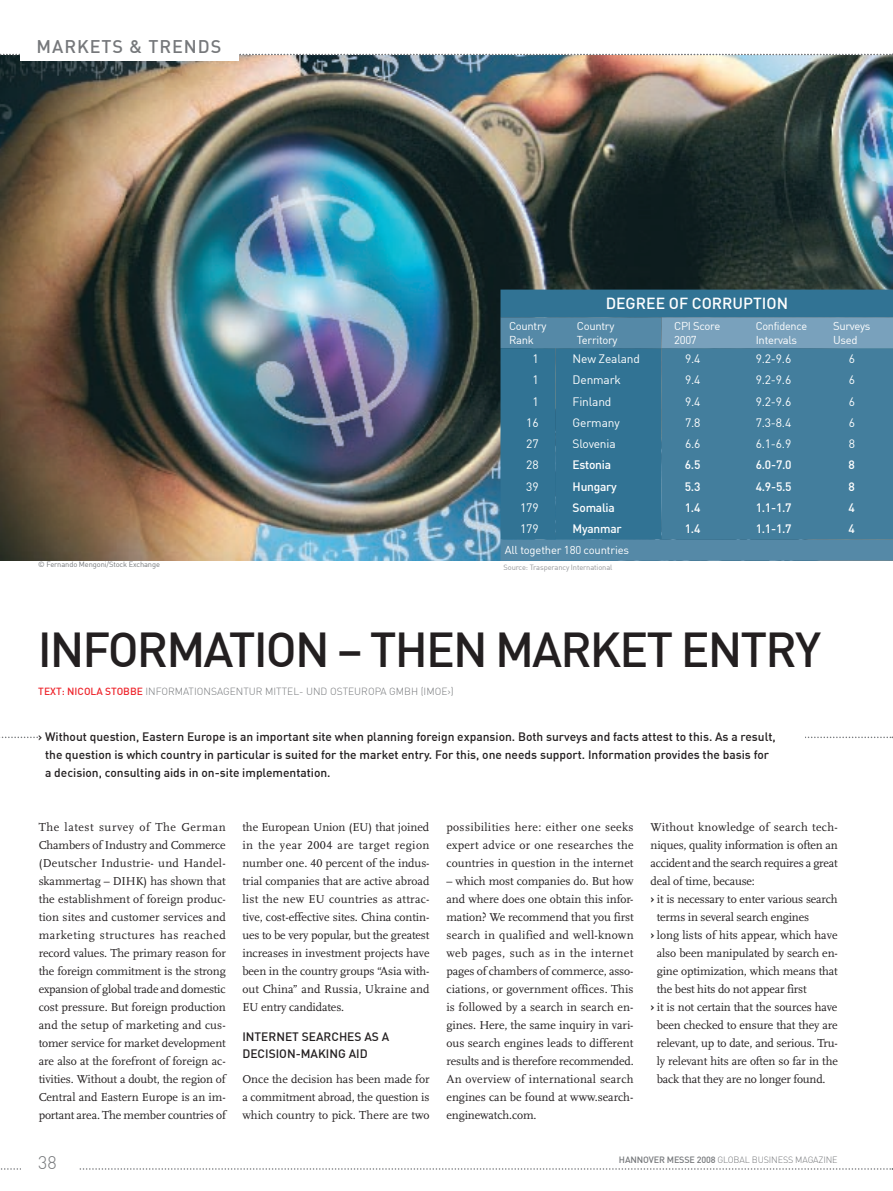
<style>
.page{position:relative;width:893px;height:1191px;background:#fff}
.page>*{position:absolute;margin:0;border:0;box-sizing:border-box;transform-origin:0 0}
.HL{font:500 48px "DIN";letter-spacing:-.04em;color:#231f20}
.t1{font:500 18px "DIN";letter-spacing:.05em;color:#76787b}
.t2{font:300 18px "DIN";color:#76787b}
.t3{font:500 15.75px "DIN";color:#fff}
.Body_en{font:12px/18px "Scala LF";letter-spacing:-.01em;color:#231f20;text-align:justify}
.Highlight{font:500 12px/18px "DIN";color:#231f20}
.Tabelle{font:12px "DIN";letter-spacing:-.015em;color:#fff}
.t4{font:500 12px "DIN";letter-spacing:-.02em;color:#fff}
.ZÜ_DEUTSCH{font:500 12px/17px "DIN";color:#231f20}
.Tabelle-2{font:11.25px/13.5px "DIN";letter-spacing:-.025em;color:#fff}
.Autor{font:300 10.2px "DIN";color:#76787b}
.t5{font:300 9px "DIN";letter-spacing:-.015em;color:#76787b}
.Credit{font:7.5px "DIN";letter-spacing:-.015em;color:#939598}
.Credit-2{font:7.5px "DIN";letter-spacing:-.015em;color:#76787b}
.s1{font-weight:500;color:#ee262d}
.s2{font-family:"DIN";font-weight:500}
.s3{font-weight:500}
</style>
<div class="page">
<svg style="left:1px;top:1168px;width:892px;height:1px"></svg>
<img style="left:0;top:55px;width:893px;height:506px">
<svg style="left:0;top:54px;width:893px;height:1px"></svg>
<svg style="left:0;top:736px;width:893px;height:2px"></svg>
<div style="left:38px;top:725px;width:766px;height:88px;background:#fff"></div>
<div style="left:500px;top:289px;width:393px;height:28px;background:#317394"></div>
<svg style="left:500px;top:317px;width:393px;height:244px;background:#3f7b9b"></svg>
<div style="left:661px;top:317px;width:232px;height:31px;background:#79a1bc"></div>
<div style="left:500px;top:348px;width:56px;height:191px;background:#317394"></div>
<div style="left:661px;top:348px;width:232px;height:191px;background:#437e9d"></div>
<div style="left:20px;top:40px;width:218px;height:20px;background:#fff"></div>
<p class="t1" style="left:37px;top:35px;width:186px">MARKETS &amp; TRENDS</p>
<p class="t3" style="left:606px;top:293px;width:184px">DEGREE OF CORRUPTION</p>
<p class="Tabelle-2" style="left:509px;top:319px;width:39px">Country<br>Rank</p>
<p class="Tabelle-2" style="left:577px;top:319px;width:42px">Country<br>Territory</p>
<p class="Tabelle-2" style="left:674px;top:319px;width:48px">CPI Score<br>2007</p>
<p class="Tabelle-2" style="left:756px;top:319px;width:53px">Confidence<br>Intervals</p>
<p class="Tabelle-2" style="left:833px;top:319px;width:39px">Surveys<br>Used</p>
<p class="Tabelle" style="left:532px;top:351px;width:8px">1</p>
<p class="Tabelle" style="left:573px;top:351px;width:69px">New Zealand</p>
<p class="Tabelle" style="left:685px;top:351px;width:17px">9.4</p>
<p class="Tabelle" style="left:756px;top:351px;width:37px">9.2-9.6</p>
<p class="Tabelle" style="left:849px;top:351px;width:8px">6</p>
<p class="Tabelle" style="left:532px;top:372px;width:8px">1</p>
<p class="Tabelle" style="left:573px;top:372px;width:50px">Denmark</p>
<p class="Tabelle" style="left:685px;top:372px;width:17px">9.4</p>
<p class="Tabelle" style="left:756px;top:372px;width:37px">9.2-9.6</p>
<p class="Tabelle" style="left:849px;top:372px;width:8px">6</p>
<p class="Tabelle" style="left:532px;top:394px;width:8px">1</p>
<p class="Tabelle" style="left:573px;top:394px;width:40px">Finland</p>
<p class="Tabelle" style="left:685px;top:394px;width:17px">9.4</p>
<p class="Tabelle" style="left:756px;top:394px;width:37px">9.2-9.6</p>
<p class="Tabelle" style="left:849px;top:394px;width:8px">6</p>
<p class="Tabelle" style="left:526px;top:415px;width:14px">16</p>
<p class="Tabelle" style="left:573px;top:415px;width:49px">Germany</p>
<p class="Tabelle" style="left:685px;top:415px;width:17px">7.8</p>
<p class="Tabelle" style="left:756px;top:415px;width:37px">7.3-8.4</p>
<p class="Tabelle" style="left:849px;top:415px;width:8px">6</p>
<p class="Tabelle" style="left:526px;top:436px;width:14px">27</p>
<p class="Tabelle" style="left:573px;top:436px;width:45px">Slovenia</p>
<p class="Tabelle" style="left:685px;top:436px;width:17px">6.6</p>
<p class="Tabelle" style="left:756px;top:436px;width:37px">6.1-6.9</p>
<p class="Tabelle" style="left:849px;top:436px;width:8px">8</p>
<p class="Tabelle" style="left:526px;top:457px;width:14px">28</p>
<p class="t4" style="left:573px;top:457px;width:40px">Estonia</p>
<p class="t4" style="left:685px;top:457px;width:17px">6.5</p>
<p class="t4" style="left:756px;top:457px;width:37px">6.0-7.0</p>
<p class="t4" style="left:849px;top:457px;width:8px">8</p>
<p class="Tabelle" style="left:526px;top:479px;width:14px">39</p>
<p class="t4" style="left:573px;top:478px;width:46px">Hungary</p>
<p class="t4" style="left:685px;top:478px;width:17px">5.3</p>
<p class="t4" style="left:756px;top:478px;width:37px">4.9-5.5</p>
<p class="t4" style="left:849px;top:478px;width:8px">8</p>
<p class="Tabelle" style="left:520px;top:500px;width:20px">179</p>
<p class="t4" style="left:573px;top:500px;width:44px">Somalia</p>
<p class="t4" style="left:685px;top:500px;width:17px">1.4</p>
<p class="t4" style="left:756px;top:500px;width:37px">1.1-1.7</p>
<p class="t4" style="left:849px;top:500px;width:8px">4</p>
<p class="Tabelle" style="left:520px;top:521px;width:20px">179</p>
<p class="t4" style="left:573px;top:521px;width:51px">Myanmar</p>
<p class="t4" style="left:685px;top:521px;width:17px">1.4</p>
<p class="t4" style="left:756px;top:521px;width:37px">1.1-1.7</p>
<p class="t4" style="left:849px;top:521px;width:8px">4</p>
<p class="Tabelle-2" style="left:505px;top:543px;width:126px">All together 180 countries</p>
<p class="Credit-2" style="left:38px;top:560px;width:123px">© Fernando Mengoni/Stock Exchange</p>
<p class="Credit" style="left:504px;top:562px;width:110px">Source: Trasperancy International</p>
<p class="HL" style="left:38px;top:619px;width:785px">INFORMATION – THEN MARKET ENTRY</p>
<p class="Autor" style="left:38px;top:684px;width:417px"><span class="s1">TEXT: NICOLA STOBBE</span> INFORMATIONSAGENTUR MITTEL- UND OSTEUROPA GMBH (IMOE&gt;)</p>
<p class="Highlight" style="left:45px;top:727px;width:732px;text-indent:-7px">› Without question, Eastern Europe is an important site when planning foreign expansion. Both surveys and facts attest to this. As a result, the question is which country in particular is suited for the market entry. For this, one needs support. Information provides the basis for a decision, consulting aids in on-site implementation.</p>
<p class="Body_en" style="left:39px;top:818px;width:189px">The latest survey of The German Chambers of Industry and Commerce (Deutscher Industrie- und Handel&shy;skammertag – DIHK) has shown that the establishment of foreign produc&shy;tion sites and customer services and marketing structures has reached record values. The primary reason for the foreign commitment is the strong expansion of global trade and domestic cost pressure. But foreign production and the setup of marketing and cus&shy;tomer service for market development are also at the forefront of foreign ac&shy;tivities. Without a doubt, the region of Central and Eastern Europe is an im&shy;portant area. The member countries of</p>
<p class="Body_en" style="left:242px;top:818px;width:189px">the European Union (EU) that joined in the year 2004 are target region number one. 40 percent of the indus&shy;trial companies that are active abroad list the new EU countries as attrac&shy;tive, cost-effective sites. China contin&shy;ues to be very popular, but the greatest increases in investment projects have been in the country groups “Asia with&shy;out China” and Russia, Ukraine and EU entry candidates.</p>
<p class="ZÜ_DEUTSCH" style="left:242px;top:1027px;width:148px">INTERNET SEARCHES AS A<br>DECISION-MAKING AID</p>
<p class="Body_en" style="left:242px;top:1070px;width:189px">Once the decision has been made for a commitment abroad, the question is which country to pick. There are two</p>
<p class="Body_en" style="left:446px;top:818px;width:189px">possibilities here: either one seeks expert advice or one researches the countries in question in the internet</p>
<p class="Body_en" style="left:446px;top:872px;width:189px">– which most companies do. But how and where does one obtain this infor&shy;mation? We recommend that you first search in qualified and well-known web pages, such as in the internet pages of chambers of commerce, asso&shy;ciations, or government offices. This is followed by a search in search en&shy;gines. Here, the same inquiry in vari&shy;ous search engines leads to different results and is therefore recommended.<br>An overview of international search engines can be found at www.search&shy;enginewatch.com.</p>
<p class="Body_en" style="left:651px;top:818px;width:189px">Without knowledge of search tech&shy;niques, quality information is often an accident and the search requires a great deal of time, because:</p>
<p class="Body_en" style="left:657px;top:890px;width:182px;text-indent:-6px"><span class="s2">&gt;</span> it is necessary to enter various search terms in several search engines</p>
<p class="Body_en" style="left:657px;top:926px;width:182px;text-indent:-6px"><span class="s2">&gt;</span> long lists of hits appear, which have also been manipulated by search en&shy;gine optimization, which means that the best hits do not appear first</p>
<p class="Body_en" style="left:651px;top:998px;width:189px;text-align:center"><span class="s2">&gt;</span> it is not certain that the sources have been checked to ensure that they are relevant, up to date, and serious. Tru&shy;ly relevant hits are often so far in the back that they are no longer found.</p>
<p class="t2" style="left:38px;top:1151px;width:20px">38</p>
<p class="t5" style="left:619px;top:1154px;width:220px"><span class="s3">HANNOVER MESSE 2008</span> GLOBAL BUSINESS MAGAZINE</p>
</div>
